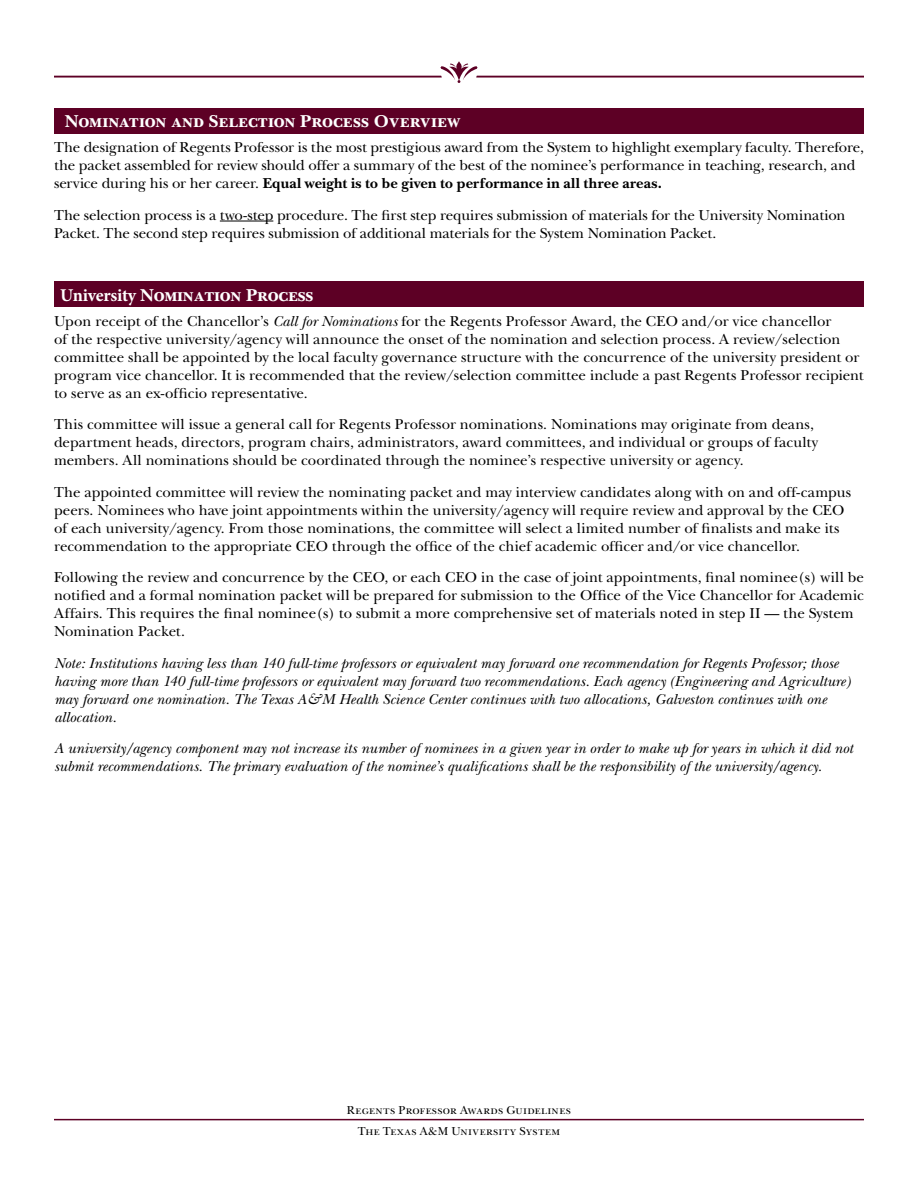
<style>
.page{position:relative;width:918px;height:1188px;background:#fff}
.page>*{position:absolute;margin:0;border:0;box-sizing:border-box;transform-origin:0 0}
.t1{font:18px "New Baskerville Bold SC";letter-spacing:-.015em;color:#fff}
.t2{font:15px/18px "New Baskerville";color:#000}
.t3{font:italic 15px/18px "New Baskerville";letter-spacing:.005em;color:#000}
.t4{font:12px/21.1px "New Baskerville SC";letter-spacing:.025em;color:#000;text-align:center}
.s1{font-weight:700}
.s2{font-family:"Minion Pro";font-weight:700}
.s3{font-style:italic}
</style>
<div class="page">
<hr style="left:54px;top:1119px;width:810px;height:1px;background:#5d0025">
<hr style="left:54px;top:76px;width:810px;height:1px;background:#5d0025">
<svg style="left:441px;top:61px;width:36px;height:22px"></svg>
<hr style="left:220px;top:221px;width:53px;height:1px;background:#000">
<div style="left:54px;top:108px;width:810px;height:25px;background:#5d0025"></div>
<div style="left:54px;top:282px;width:810px;height:25px;background:#5d0025"></div>
<p class="t1" style="left:65px;top:111px;width:398px">Nomination and Selection Process Overview</p>
<p class="t2" style="left:54px;top:138px;width:811px">The designation of Regents Professor is the most prestigious award from the System to highlight exemplary faculty. Therefore, the packet assembled for review should offer a summary of the best of the nominee’s performance in teaching, research, and service during his or her career. <span class="s1">Equal weight is to be given to performance in all three areas.</span></p>
<p class="t2" style="left:54px;top:206px;width:793px">The selection process is a two-step procedure. The first step requires submission of materials for the University Nomination<br>Packet. The second step requires submission of additional materials for the System Nomination Packet.</p>
<p class="t1" style="left:60px;top:285px;width:255px"><span class="s2">University</span> Nomination Process</p>
<p class="t2" style="left:54px;top:312px;width:811px">Upon receipt of the Chancellor’s <span class="s3">Call for Nominations</span> for the Regents Professor Award, the CEO and/or vice chancellor<br>of the respective university/agency will announce the onset of the nomination and selection process. A review/selection committee shall be appointed by the local faculty governance structure with the concurrence of the university president or program vice chancellor. It is recommended that the review/selection committee include a past Regents Professor recipient to serve as an ex-officio representative.</p>
<p class="t2" style="left:54px;top:416px;width:766px">This committee will issue a general call for Regents Professor nominations. Nominations may originate from deans, department heads, directors, program chairs, administrators, award committees, and individual or groups of faculty members. All nominations should be coordinated through the nominee’s respective university or agency.</p>
<p class="t2" style="left:54px;top:483px;width:799px">The appointed committee will review the nominating packet and may interview candidates along with on and off-campus peers. Nominees who have joint appointments within the university/agency will require review and approval by the CEO of each university/agency. From those nominations, the committee will select a limited number of finalists and make its recommendation to the appropriate CEO through the office of the chief academic officer and/or vice chancellor.</p>
<p class="t2" style="left:54px;top:569px;width:812px">Following the review and concurrence by the CEO, or each CEO in the case of joint appointments, final nominee(s) will be notified and a formal nomination packet will be prepared for submission to the Office of the Vice Chancellor for Academic Affairs. This requires the final nominee(s) to submit a more comprehensive set of materials noted in step II — the System Nomination Packet.</p>
<p class="t3" style="left:54px;top:654px;width:798px">Note: Institutions having less than 140 full-time professors or equivalent may forward one recommendation for Regents Professor; those having more than 140 full-time professors or equivalent may forward two recommendations. Each agency (Engineering and Agriculture) may forward one nomination. The Texas A&amp;M Health Science Center continues with two allocations, Galveston continues with one allocation.</p>
<p class="t3" style="left:54px;top:740px;width:801px">A university/agency component may not increase its number of nominees in a given year in order to make up for years in which it did not submit recommendations. The primary evaluation of the nominee’s qualifications shall be the responsibility of the university/agency.</p>
<p class="t4" style="left:347px;top:1100px;width:226px">Regents Professor Awards Guidelines<br>The Texas A&amp;M University System</p>
</div>
